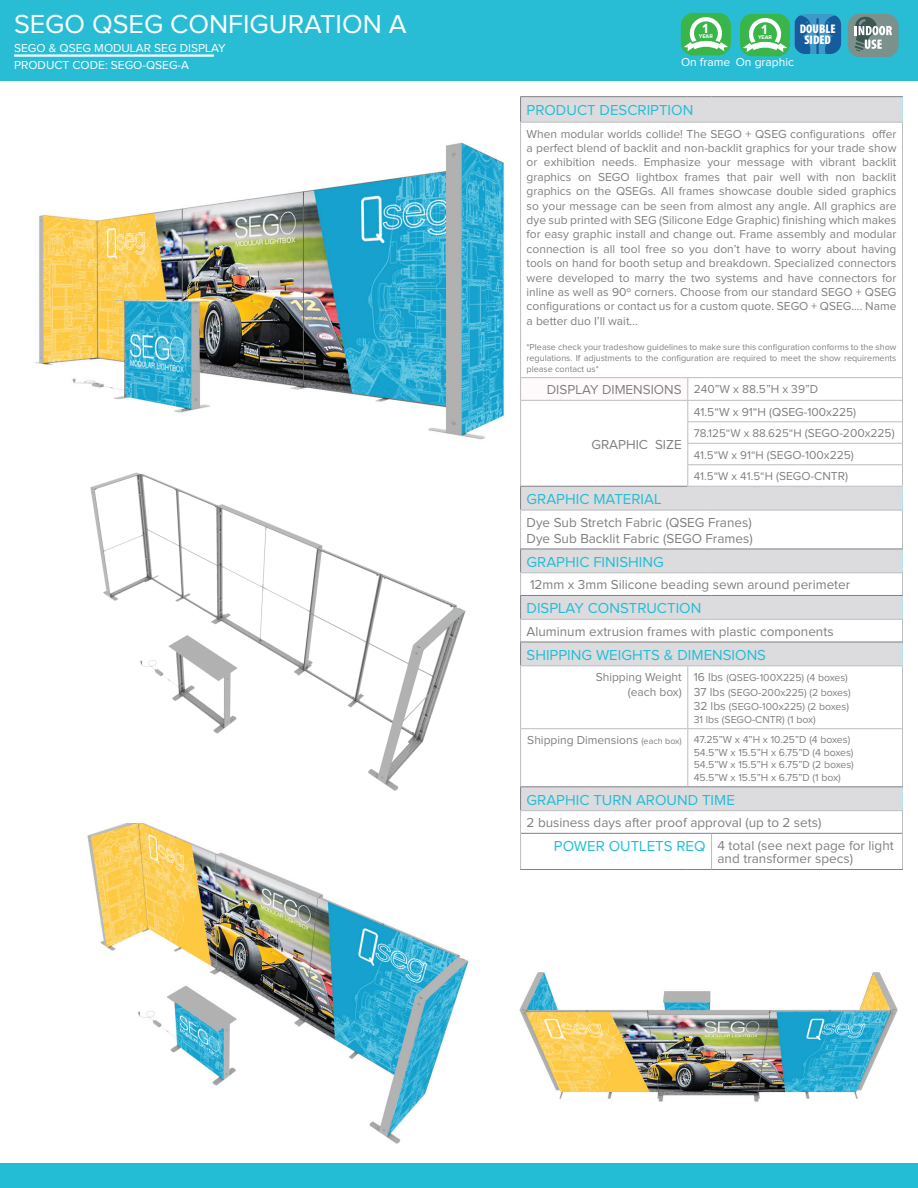
<style>
.page{position:relative;width:918px;height:1188px;background:#fff}
.page>*{position:absolute;margin:0;border:0;box-sizing:border-box;transform-origin:0 0}
.t1{font:27px "Proxima Nova";color:#fff}
.t2{font:900 condensed 18.3px "Myriad Pro";color:#fff}
.t3{font:15px "Proxima Nova";color:#23bdd6}
.t4{font:700 13.8px "Proxima Nova";color:#fff}
.t5{font:13.5px/16.2px "Proxima Nova";color:#808083}
.t6{font:900 condensed 12.6px/11.2px "Myriad Pro";color:#fff;text-align:center}
.t7{font:12px/14.4px "Proxima Nova";color:#808083;text-align:justify}
.t8{font:12px "Proxima Nova";color:#fff}
.t9{font:11.7px "Proxima Nova";color:#808083}
.t10{font:10.5px/14.4px "Proxima Nova";color:#808083}
.t11{font:9px/10.8px "Proxima Nova";color:#808083;text-align:justify}
.t12{font:700 5.55px "Proxima Nova";color:#fff}
.s1{font-size:12px}
.s2{font-size:11.7px}
.s3{font-size:15px;color:#23bdd6}
</style>
<div class="page">
<div style="left:0;top:0;width:918px;height:81px;background:#29bdd5"></div>
<div style="left:740px;top:14px;width:50px;height:42px;background:#3ab54a;border-radius:13px"></div>
<svg style="left:743px;top:16px;width:44px;height:36px"></svg>
<div style="left:848px;top:14px;width:51px;height:43px;background:#7c908c;border-radius:12px"></div>
<svg style="left:855px;top:16px;width:37px;height:36px"></svg>
<div style="left:795px;top:14px;width:46px;height:40px;background:#3e98c8;border-radius:11px"></div>
<svg style="left:825px;top:15px;width:16px;height:39px"></svg>
<svg style="left:795px;top:15px;width:24px;height:39px"></svg>
<hr style="left:14px;top:54px;width:200px;height:3px;background:#fff">
<div style="left:0;top:1164px;width:918px;height:24px;background:#23bdd6"></div>
<div style="left:681px;top:13px;width:50px;height:42px;background:#3ab54a;border-radius:13px"></div>
<svg style="left:684px;top:15px;width:44px;height:36px"></svg>
<svg style="left:521px;top:97px;width:381px;height:25px;fill:#dcdcde"></svg>
<svg style="left:521px;top:485px;width:167px;height:245px"></svg>
<div style="left:521px;top:378px;width:167px;height:22px;background:#fefafc"></div>
<svg style="left:688px;top:378px;width:214px;height:408px"></svg>
<svg style="left:902px;top:97px;width:1px;height:25px"></svg>
<hr style="left:902px;top:123px;width:1px;height:254px;background:#bcbdc0">
<hr style="left:902px;top:510px;width:1px;height:39px;background:#bcbdc0">
<svg style="left:902px;top:550px;width:1px;height:115px"></svg>
<hr style="left:520px;top:123px;width:1px;height:254px;background:#bcbdc0">
<hr style="left:520px;top:377px;width:168px;height:1px;background:#bcbdc0">
<hr style="left:712px;top:377px;width:191px;height:1px;background:#bcbdc0">
<hr style="left:520px;top:400px;width:168px;height:1px;background:#bcbdc0">
<hr style="left:520px;top:666px;width:1px;height:62px;background:#bcbdc0">
<hr style="left:687px;top:666px;width:1px;height:62px;background:#bcbdc0">
<hr style="left:902px;top:666px;width:1px;height:62px;background:#bcbdc0">
<hr style="left:520px;top:728px;width:168px;height:1px;background:#bcbdc0">
<hr style="left:520px;top:729px;width:1px;height:57px;background:#bcbdc0">
<svg style="left:688px;top:728px;width:24px;height:1px"></svg>
<hr style="left:687px;top:729px;width:1px;height:57px;background:#bcbdc0">
<hr style="left:712px;top:728px;width:191px;height:1px;background:#bcbdc0">
<hr style="left:902px;top:729px;width:1px;height:57px;background:#bcbdc0">
<hr style="left:520px;top:510px;width:1px;height:39px;background:#bcbdc0">
<hr style="left:520px;top:549px;width:168px;height:1px;background:#808083">
<svg style="left:688px;top:549px;width:24px;height:1px"></svg>
<hr style="left:712px;top:549px;width:191px;height:1px;background:#808083">
<hr style="left:520px;top:572px;width:168px;height:1px;background:#bcbdc0">
<svg style="left:688px;top:572px;width:24px;height:1px"></svg>
<hr style="left:712px;top:572px;width:191px;height:1px;background:#bcbdc0">
<svg style="left:520px;top:378px;width:1px;height:132px"></svg>
<hr style="left:520px;top:486px;width:167px;height:1px;background:#808083">
<hr style="left:520px;top:510px;width:168px;height:1px;background:#bcbdc0">
<svg style="left:688px;top:510px;width:24px;height:1px"></svg>
<hr style="left:712px;top:510px;width:191px;height:1px;background:#bcbdc0">
<svg style="left:520px;top:97px;width:1px;height:25px"></svg>
<hr style="left:520px;top:96px;width:168px;height:1px;background:#808083">
<svg style="left:688px;top:96px;width:24px;height:1px"></svg>
<hr style="left:712px;top:96px;width:191px;height:1px;background:#808083">
<hr style="left:520px;top:122px;width:168px;height:1px;background:#bcbdc0">
<svg style="left:688px;top:122px;width:24px;height:1px"></svg>
<hr style="left:712px;top:122px;width:191px;height:1px;background:#bcbdc0">
<hr style="left:520px;top:595px;width:168px;height:1px;background:#808083">
<svg style="left:688px;top:595px;width:24px;height:1px"></svg>
<hr style="left:712px;top:595px;width:191px;height:1px;background:#808083">
<hr style="left:520px;top:619px;width:168px;height:1px;background:#bcbdc0">
<svg style="left:688px;top:619px;width:24px;height:1px"></svg>
<hr style="left:712px;top:619px;width:191px;height:1px;background:#bcbdc0">
<svg style="left:520px;top:549px;width:1px;height:116px"></svg>
<hr style="left:520px;top:642px;width:168px;height:1px;background:#808083">
<svg style="left:688px;top:642px;width:24px;height:1px"></svg>
<hr style="left:712px;top:642px;width:191px;height:1px;background:#808083">
<hr style="left:520px;top:665px;width:168px;height:1px;background:#bcbdc0">
<svg style="left:688px;top:665px;width:24px;height:1px"></svg>
<hr style="left:712px;top:665px;width:191px;height:1px;background:#bcbdc0">
<svg style="left:520px;top:786px;width:383px;height:84px"></svg>
<hr style="left:712px;top:869px;width:191px;height:1px;background:#808083">
<hr style="left:712px;top:400px;width:191px;height:1px;background:#bcbdc0">
<hr style="left:712px;top:421px;width:191px;height:1px;background:#bcbdc0">
<hr style="left:712px;top:443px;width:191px;height:1px;background:#bcbdc0">
<hr style="left:712px;top:464px;width:191px;height:1px;background:#bcbdc0">
<svg style="left:902px;top:378px;width:1px;height:132px"></svg>
<svg style="left:687px;top:377px;width:25px;height:110px"></svg>
<hr style="left:712px;top:486px;width:191px;height:1px;background:#bcbdc0">
<img style="left:34px;top:142px;width:470px;height:298px">
<img style="left:87px;top:823px;width:382px;height:321px">
<img style="left:520px;top:972px;width:378px;height:130px">
<img style="left:90px;top:472px;width:376px;height:319px">
<h1 class="t1" style="left:14px;top:12px;width:394px">SEGO QSEG CONFIGURATION A</h1>
<p class="t8" style="left:14px;top:60px;width:177px">PRODUCT CODE: SEGO-QSEG-A</p>
<p class="t8" style="left:14px;top:42px;width:213px">SEGO &amp; QSEG MODULAR SEG DISPLAY</p>
<p class="t4" style="left:702px;top:20px;width:7px">1</p>
<p class="t12" style="left:699px;top:33px;width:16px">YEAR</p>
<p class="t6" style="left:800px;top:23px;width:37px">DOUBLE<br>SIDED</p>
<p class="t4" style="left:762px;top:21px;width:7px">1</p>
<p class="t12" style="left:758px;top:34px;width:16px">YEAR</p>
<h2 class="t2" style="left:748px;top:52px;width:47px">SINGLE</h2>
<p class="t8" style="left:681px;top:57px;width:114px">On frame On graphic</p>
<p class="t3" style="left:527px;top:103px;width:168px">PRODUCT DESCRIPTION</p>
<p class="t7" style="left:527px;top:127px;width:371px">When modular worlds collide! The SEGO + QSEG configurations offer a perfect blend of backlit and non-backlit graphics for your trade show or exhibition needs. Emphasize your message with vibrant backlit graphics on SEGO lightbox frames that pair well with non backlit graphics on the QSEGs. All frames showcase double sided graphics so your message can be seen from almost any angle. All graphics are dye sub printed with SEG (Silicone Edge Graphic) finishing which makes for easy graphic install and change out. Frame assembly and modular connection is all tool free so you don’t have to worry about having tools on hand for booth setup and breakdown. Specialized connectors were developed to marry the two systems and have connectors for inline as well as 90º corners. Choose from our standard SEGO + QSEG configurations or contact us for a custom quote. SEGO + QSEG.... Name a better duo I’ll wait...</p>
<p class="t11" style="left:527px;top:342px;width:371px">*Please check your tradeshow guidelines to make sure this configuration conforms to the show regulations. If adjustments to the configuration are required to meet the show requirements please contact us*</p>
<p class="t5" style="left:547px;top:382px;width:273px">DISPLAY DIMENSIONS <span class="s1">240”W x 88.5”H x 39”D</span></p>
<p class="t5" style="left:591px;top:437px;width:92px">GRAPHIC SIZE</p>
<p class="t7" style="left:694px;top:405px;width:164px">41.5“W x 91“H (QSEG-100x225)</p>
<p class="t9" style="left:694px;top:428px;width:202px">78.125“W x 88.625“H <span class="s1">(SEGO-200x225)</span></p>
<p class="t7" style="left:694px;top:448px;width:162px"><span class="s2">41.5“W x 91“H</span> (SEGO-100x225)</p>
<p class="t9" style="left:694px;top:471px;width:156px">41.5“W x 41.5“H <span class="s1">(SEGO-CNTR)</span></p>
<p class="t3" style="left:527px;top:492px;width:136px">GRAPHIC MATERIAL</p>
<p class="t5" style="left:527px;top:515px;width:228px">Dye Sub Stretch Fabric (QSEG Franes)<br>Dye Sub Backlit Fabric (SEGO Frames)</p>
<p class="t3" style="left:527px;top:555px;width:139px">GRAPHIC FINISHING</p>
<p class="t5" style="left:530px;top:577px;width:322px">12mm x 3mm Silicone beading sewn around perimeter</p>
<p class="t3" style="left:527px;top:601px;width:176px">DISPLAY CONSTRUCTION</p>
<p class="t5" style="left:527px;top:624px;width:309px">Aluminum extrusion frames with plastic components</p>
<p class="t3" style="left:527px;top:648px;width:241px">SHIPPING WEIGHTS &amp; DIMENSIONS</p>
<p class="t7" style="left:596px;top:671px;width:88px;text-align:right">Shipping Weight (each box)</p>
<p class="t10" style="left:694px;top:671px;width:158px"><span class="s1">16 lbs</span> (QSEG-100X225) (4 boxes)<br><span class="s1">37 lbs</span> (SEGO-200x225) (2 boxes)<br><span class="s1">32 lbs</span> (SEGO-100x225) (2 boxes)</p>
<p class="t10" style="left:527px;top:710px;width:324px;line-height:20.2px;text-indent:166px">31 lbs (SEGO-CNTR) (1 box)<br><span class="s1">Shipping Dimensions</span> <sub>(each</sub> <sub>box)</sub> 47.25”W x 4”H x 10.25”D (4 boxes)</p>
<p class="t10" style="left:694px;top:746px;width:162px;line-height:12.6px;text-align:justify">54.5”W x 15.5”H x 6.75”D (4 boxes)<br>54.5”W x 15.5”H x 6.75”D (2 boxes)<br>45.5”W x 15.5”H x 6.75”D (1 box)</p>
<p class="t3" style="left:527px;top:793px;width:210px">GRAPHIC TURN AROUND TIME</p>
<p class="t5" style="left:554px;top:812px;width:341px;line-height:22.6px;text-indent:-27px">2 business days after proof approval (up to 2 sets)<br><span class="s3">POWER OUTLETS REQ</span> 4 total (see next page for light</p>
<p class="t5" style="left:718px;top:851px;width:137px">and transformer specs)</p>
</div>
